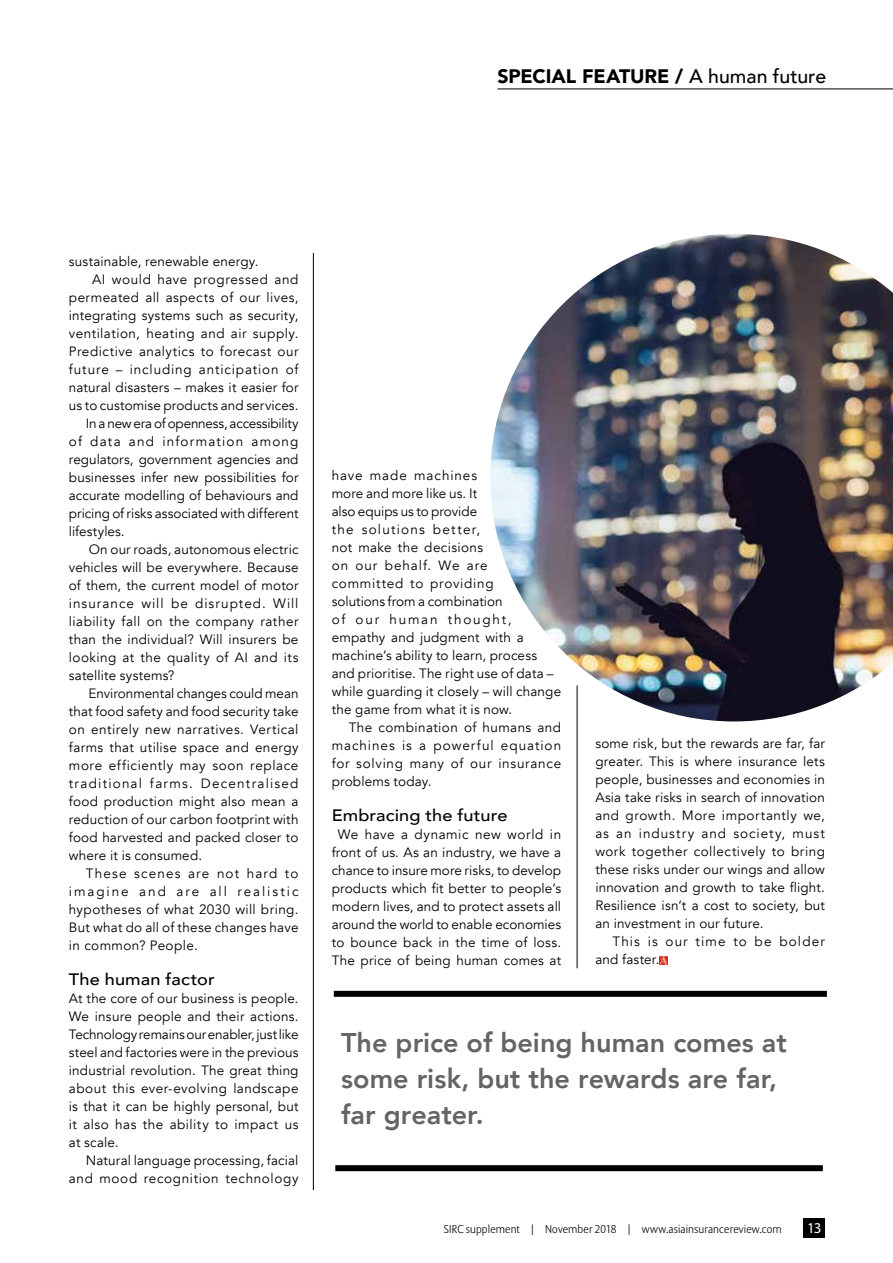
<style>
.page{position:relative;width:893px;height:1263px;background:#fff}
.page>*{position:absolute;margin:0;border:0;box-sizing:border-box;transform-origin:0 0}
.t1{font:800 27px/36px "Avenir";color:#636466}
.t2{font:900 19.5px "Avenir";letter-spacing:-.005em;color:#000}
.t3{font:500 16.5px "Avenir";letter-spacing:.005em;color:#000;scale:1.1 1}
.t4{font:15px "Myriad Pro";color:#fff}
.t5{font:13.5px/18px "Avenir";letter-spacing:.015em;color:#000;text-align:justify}
.t6{font:13.5px "Avenir";letter-spacing:.035em;color:#000}
.t7{font:13.5px "Avenir";letter-spacing:-.005em;color:#000}
.t8{font:13.5px "Avenir";letter-spacing:.09em;color:#000}
.t9{font:13.5px "Avenir";letter-spacing:.045em;color:#000}
.t10{font:13.5px "Avenir";letter-spacing:-.015em;color:#000}
.t11{font:13.5px/18px "Avenir";letter-spacing:.085em;color:#000}
.t12{font:13.5px "Avenir";letter-spacing:.065em;color:#000}
.t13{font:13.5px "Avenir";letter-spacing:.075em;color:#000}
.t14{font:13.5px "Avenir";letter-spacing:.145em;color:#000}
.t15{font:13.5px "Avenir";letter-spacing:.08em;color:#000}
.t16{font:300 11.25px "Allianz Sans";letter-spacing:.01em;color:#000}
.s1{font-weight:500}
</style>
<div class="page">
<div style="left:804px;top:1218px;width:21px;height:20px;background:#000"></div>
<hr style="left:497px;top:89px;width:396px;height:1px;background:#000">
<hr style="left:313px;top:253px;width:1px;height:937px;background:#000">
<hr style="left:577px;top:685px;width:1px;height:283px;background:#000">
<img style="left:490px;top:234px;width:403px;height:487px">
<div style="left:334px;top:991px;width:493px;height:6px;background:#000"></div>
<div style="left:335px;top:1165px;width:488px;height:6px;background:#000"></div>
<svg style="left:659px;top:956px;width:9px;height:8px"></svg>
<h2 class="t2" style="left:497px;top:59px;width:330px">SPECIAL FEATURE / <span class="s1">A human future</span></h2>
<p class="t5" style="left:69px;top:252px;width:191px">sustainable, renewable energy.</p>
<p class="t9" style="left:92px;top:271px;width:208px">AI would have progressed and</p>
<p class="t6" style="left:69px;top:289px;width:231px">permeated all aspects of our lives,</p>
<p class="t5" style="left:69px;top:306px;width:231px">integrating systems such as security,</p>
<p class="t6" style="left:69px;top:325px;width:231px">ventilation, heating and air supply.</p>
<p class="t6" style="left:69px;top:343px;width:231px">Predictive analytics to forecast our</p>
<p class="t12" style="left:69px;top:361px;width:231px">future – including anticipation of</p>
<p class="t5" style="left:69px;top:378px;width:231px">natural disasters – makes it easier for</p>
<p class="t5" style="left:69px;top:396px;width:231px">us to customise products and services.</p>
<p class="t10" style="left:86px;top:415px;width:214px">In a new era of openness, accessibility</p>
<p class="t8" style="left:69px;top:433px;width:231px">of data and information among</p>
<p class="t5" style="left:69px;top:450px;width:231px">regulators, government agencies and</p>
<p class="t5" style="left:69px;top:468px;width:231px">businesses infer new possibilities for</p>
<p class="t5" style="left:69px;top:486px;width:231px">accurate modelling of behaviours and</p>
<p class="t7" style="left:69px;top:505px;width:231px">pricing of risks associated with different</p>
<p class="t5" style="left:69px;top:522px;width:57px">lifestyles.</p>
<p class="t5" style="left:89px;top:540px;width:211px">On our roads, autonomous electric</p>
<p class="t5" style="left:69px;top:558px;width:231px">vehicles will be everywhere. Because</p>
<p class="t5" style="left:69px;top:576px;width:231px">of them, the current model of motor</p>
<p class="t13" style="left:69px;top:595px;width:231px">insurance will be disrupted. Will</p>
<p class="t6" style="left:69px;top:613px;width:231px">liability fall on the company rather</p>
<p class="t5" style="left:69px;top:630px;width:231px">than the individual? Will insurers be</p>
<p class="t5" style="left:69px;top:648px;width:231px">looking at the quality of AI and its</p>
<p class="t5" style="left:69px;top:666px;width:107px">satellite systems?</p>
<p class="t7" style="left:89px;top:685px;width:211px">Environmental changes could mean</p>
<p class="t5" style="left:69px;top:702px;width:231px">that food safety and food security take</p>
<p class="t6" style="left:69px;top:721px;width:231px">on entirely new narratives. Vertical</p>
<p class="t5" style="left:69px;top:738px;width:231px">farms that utilise space and energy</p>
<p class="t9" style="left:69px;top:757px;width:231px">more efficiently may soon replace</p>
<p class="t8" style="left:69px;top:775px;width:231px">traditional farms. Decentralised</p>
<p class="t5" style="left:69px;top:792px;width:231px">food production might also mean a</p>
<p class="t5" style="left:69px;top:810px;width:231px">reduction of our carbon footprint with</p>
<p class="t5" style="left:69px;top:828px;width:231px">food harvested and packed closer to</p>
<p class="t5" style="left:69px;top:846px;width:135px">where it is consumed.</p>
<p class="t15" style="left:86px;top:865px;width:214px">These scenes are not hard to</p>
<p class="t14" style="left:69px;top:883px;width:231px">imagine and are all realistic</p>
<p class="t5" style="left:69px;top:900px;width:231px">hypotheses of what 2030 will bring.</p>
<p class="t5" style="left:69px;top:918px;width:231px">But what do all of these changes have</p>
<p class="t5" style="left:69px;top:936px;width:130px">in common? People.</p>
<p class="t3" style="left:69px;top:965px;width:134px">The human factor</p>
<p class="t5" style="left:69px;top:989px;width:231px">At the core of our business is people.<br>We insure people and their actions.<br>Technology remains our enabler, just like steel and factories were in the previous industrial revolution. The great thing about this ever-evolving landscape is that it can be highly personal, but it also has the ability to impact us at scale.</p>
<p class="t5" style="left:69px;top:1151px;width:231px;text-align:right">Natural language processing, facial and mood recognition technology</p>
<p class="t5" style="left:332px;top:467px;width:231px;text-align:left">have made machines<br>more and more like us. It<br>also equips us to provide<br>the solutions better,<br>not make the decisions<br>on our behalf. We are committed to providing<br>solutions from a combination<br>of our human thought, empathy and judgment with a machine’s ability to learn, process and prioritise. The right use of data – while guarding it closely – will change the game from what it is now.</p>
<p class="t5" style="left:332px;top:718px;width:231px;text-indent:17px">The combination of humans and machines is a powerful equation for solving many of our insurance problems today.</p>
<p class="t3" style="left:332px;top:801px;width:161px">Embracing the future</p>
<p class="t5" style="left:332px;top:825px;width:231px;text-align:center">We have a dynamic new world in front of us. As an industry, we have a chance to insure more risks, to develop products which fit better to people’s modern lives, and to protect assets all around the world to enable economies to bounce back in the time of loss.<br>The price of being human comes at</p>
<p class="t5" style="left:595px;top:735px;width:231px">some risk, but the rewards are far, far greater. This is where insurance lets people, businesses and economies in Asia take risks in search of innovation and growth. More importantly we, as an industry and society, must work together collectively to bring these risks under our wings and allow innovation and growth to take flight.<br>Resilience isn’t a cost to society, but an investment in our future.</p>
<p class="t11" style="left:595px;top:933px;width:231px;text-indent:17px">This is our time to be bolder and faster.</p>
<h1 class="t1" style="left:341px;top:1024px;width:447px">The price of being human comes at some risk, but the rewards are far, far greater.</h1>
<p class="t16" style="left:444px;top:1222px;width:339px">SIRC supplement | November 2018 | www.asiainsurancereview.com</p>
<p class="t4" style="left:807px;top:1219px;width:16px">13</p>
</div>
